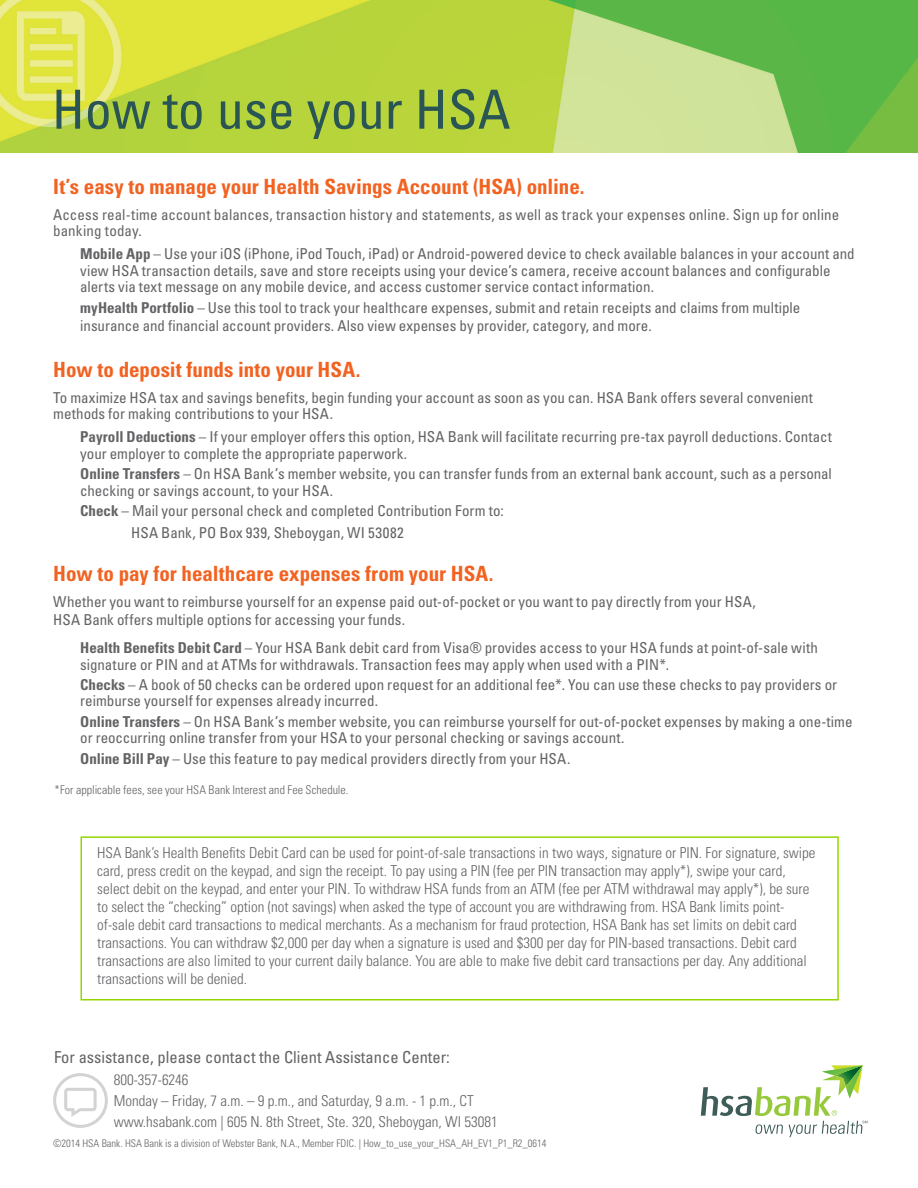
<style>
.page{position:relative;width:918px;height:1188px;background:#fff}
.page>*{position:absolute;margin:0;border:0;box-sizing:border-box;transform-origin:0 0}
.t1{font:condensed 54px "Univers LT Std";color:#295555}
.Lead_in{font:700 condensed 21px "Univers LT Std";color:#f26221}
.t2{font:condensed 16.5px "Univers LT Std";color:#636366}
.Lead_in-2{font:condensed 15px/16.5px "Univers LT Std";color:#636366}
.t3{font:300 condensed 15px/18px "Univers LT Std";color:#636466}
.Lead_in-3{font:condensed 15px/16.5px "Univers LT Std";letter-spacing:.01em;color:#636466}
.t4{font:300 condensed 15px/21px "Univers LT Std";color:#636366}
.Lead_in-4{font:300 condensed 12px "Univers LT Std";letter-spacing:.005em;color:#636366}
.t5{font:300 condensed 10.5px "Univers LT Std";color:#636366}
.s1{font-weight:700}
</style>
<div class="page">
<img style="left:0;top:0;width:918px;height:153px">
<div style="left:81px;top:836px;width:758px;height:164px;background:#fff;border:2px solid #94d600"></div>
<svg style="left:53px;top:1073px;width:55px;height:55px"></svg>
<svg style="left:701px;top:1065px;width:167px;height:72px"></svg>
<p class="t1" style="left:52px;top:75px;width:460px">How to use your HSA</p>
<p class="Lead_in" style="left:53px;top:174px;width:533px">It’s easy to manage your Health Savings Account (HSA) online.</p>
<p class="Lead_in-3" style="left:53px;top:206px;width:788px">Access real-time account balances, transaction history and statements, as well as track your expenses online. Sign up for online banking today.</p>
<p class="Lead_in-2" style="left:80px;top:245px;width:776px"><span class="s1">Mobile App</span> – Use your iOS (iPhone, iPod Touch, iPad) or Android-powered device to check available balances in your account and view HSA transaction details, save and store receipts using your device’s camera, receive account balances and configurable alerts via text message on any mobile device, and access customer service contact information.</p>
<p class="Lead_in-2" style="left:80px;top:298px;width:722px;line-height:18px"><span class="s1">myHealth Portfolio</span> – Use this tool to track your healthcare expenses, submit and retain receipts and claims from multiple insurance and financial account providers. Also view expenses by provider, category, and more.</p>
<p class="Lead_in" style="left:53px;top:357px;width:309px">How to deposit funds into your HSA.</p>
<p class="Lead_in-2" style="left:53px;top:389px;width:761px">To maximize HSA tax and savings benefits, begin funding your account as soon as you can. HSA Bank offers several convenient methods for making contributions to your HSA.</p>
<p class="Lead_in-2" style="left:80px;top:429px;width:753px"><span class="s1">Payroll Deductions</span> – If your employer offers this option, HSA Bank will facilitate recurring pre-tax payroll deductions. Contact your employer to complete the appropriate paperwork.</p>
<p class="Lead_in-2" style="left:80px;top:465px;width:753px"><span class="s1">Online Transfers</span> – On HSA Bank’s member website, you can transfer funds from an external bank account, such as a personal checking or savings account, to your HSA.</p>
<p class="Lead_in-2" style="left:80px;top:502px;width:425px"><span class="s1">Check</span> – Mail your personal check and completed Contribution Form to:</p>
<p class="Lead_in-2" style="left:131px;top:524px;width:274px">HSA Bank, PO Box 939, Sheboygan, WI 53082</p>
<p class="Lead_in" style="left:53px;top:561px;width:442px">How to pay for healthcare expenses from your HSA.</p>
<p class="Lead_in-2" style="left:53px;top:593px;width:704px">Whether you want to reimburse yourself for an expense paid out-of-pocket or you want to pay directly from your HSA,</p>
<p class="Lead_in-2" style="left:53px;top:612px;width:353px">HSA Bank offers multiple options for accessing your funds.</p>
<p class="Lead_in-2" style="left:80px;top:639px;width:739px"><span class="s1">Health Benefits Debit Card</span> – Your HSA Bank debit card from Visa® provides access to your HSA funds at point-of-sale with signature or PIN and at ATMs for withdrawals. Transaction fees may apply when used with a PIN*.</p>
<p class="Lead_in-2" style="left:80px;top:676px;width:758px"><span class="s1">Checks</span> – A book of 50 checks can be ordered upon request for an additional fee*. You can use these checks to pay providers or reimburse yourself for expenses already incurred.</p>
<p class="Lead_in-2" style="left:80px;top:713px;width:774px"><span class="s1">Online Transfers</span> – On HSA Bank’s member website, you can reimburse yourself for out-of-pocket expenses by making a one-time or reoccurring online transfer from your HSA to your personal checking or savings account.</p>
<p class="Lead_in-2" style="left:80px;top:750px;width:492px"><span class="s1">Online Bill Pay</span> – Use this feature to pay medical providers directly from your HSA.</p>
<p class="Lead_in-4" style="left:55px;top:783px;width:295px">*For applicable fees, see your HSA Bank Interest and Fee Schedule.</p>
<p class="t3" style="left:97px;top:844px;width:720px">HSA Bank’s Health Benefits Debit Card can be used for point-of-sale transactions in two ways, signature or PIN. For signature, swipe card, press credit on the keypad, and sign the receipt. To pay using a PIN (fee per PIN transaction may apply*), swipe your card, select debit on the keypad, and enter your PIN. To withdraw HSA funds from an ATM (fee per ATM withdrawal may apply*), be sure to select the “checking” option (not savings) when asked the type of account you are withdrawing from. HSA Bank limits point&shy;of-sale debit card transactions to medical merchants. As a mechanism for fraud protection, HSA Bank has set limits on debit card transactions. You can withdraw $2,000 per day when a signature is used and $300 per day for PIN-based transactions. Debit card transactions are also limited to your current daily balance. You are able to make five debit card transactions per day. Any additional transactions will be denied.</p>
<p class="t2" style="left:54px;top:1047px;width:397px">For assistance, please contact the Client Assistance Center:</p>
<p class="t4" style="left:114px;top:1069px;width:76px">800-357-6246</p>
<p class="t4" style="left:114px;top:1090px;width:386px">Monday – Friday, 7 a.m. – 9 p.m., and Saturday, 9 a.m. - 1 p.m., CT www.hsabank.com | 605 N. 8th Street, Ste. 320, Sheboygan, WI 53081</p>
<p class="t5" style="left:53px;top:1137px;width:495px">©2014 HSA Bank. HSA Bank is a division of Webster Bank, N.A., Member FDIC. | How_to_use_your_HSA_AH_EV1_P1_R2_0614</p>
</div>
